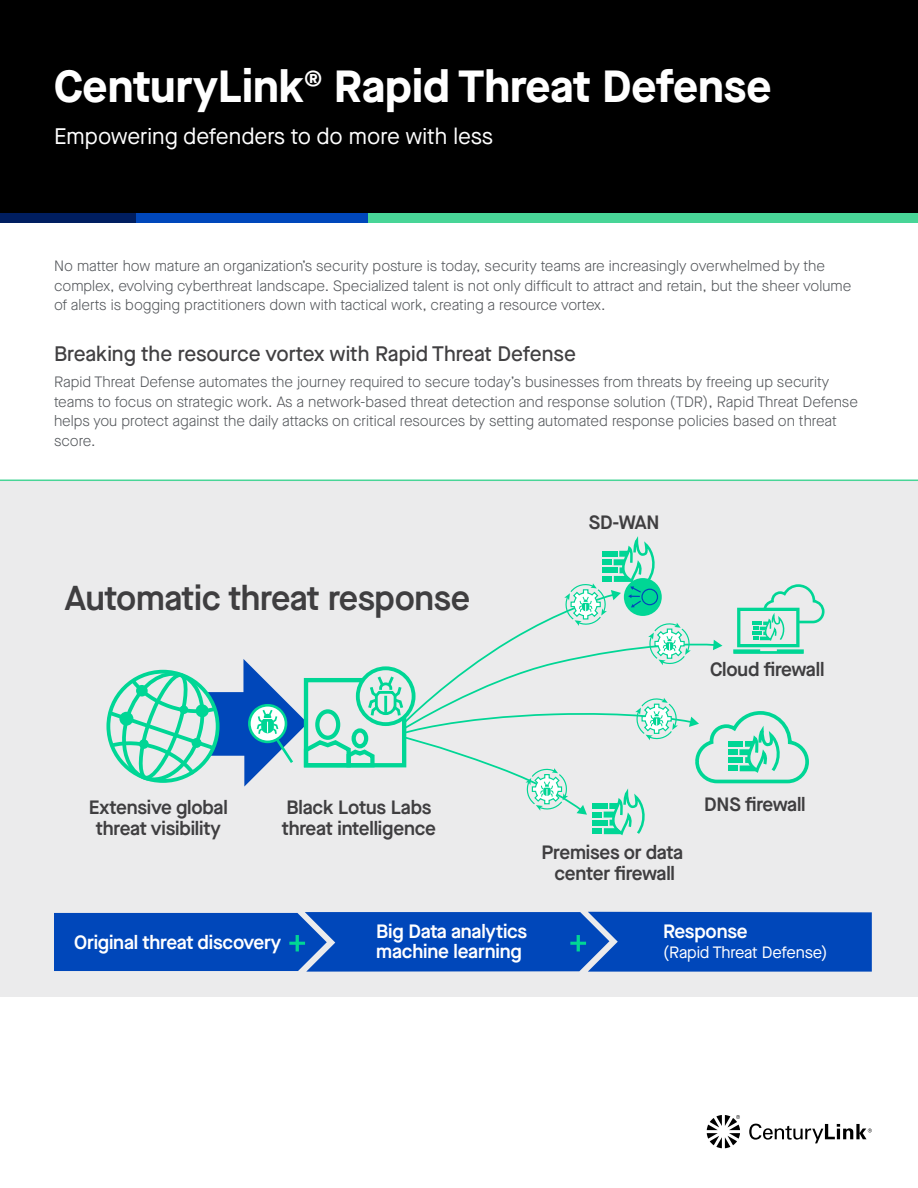
<style>
.page{position:relative;width:918px;height:1188px;background:#fff}
.page>*{position:absolute;margin:0;border:0;box-sizing:border-box;transform-origin:0 0}
.t1{font:700 45px "Maison Neue";color:#fff}
.t2{font:600 34.5px "Maison Neue";letter-spacing:-.01em;color:#3f3e40}
.Title_-_Sub{font:22.5px "Maison Neue";color:#fff}
.Heading_-_1_column{font:500 21px "Maison Neue";color:#414042}
.t3{font:600 19.35px/20.5px "Maison Neue";letter-spacing:-.01em;color:#3f3e40;text-align:center}
.t4{font:600 19.35px/20.5px "Maison Neue";letter-spacing:-.01em;color:#fff}
.t5{font:16.5px "Maison Neue";letter-spacing:-.01em;color:#fff}
.Body_-_1_Column{font:300 15px/19.5px "Maison Neue";color:#53565a}
</style>
<div class="page">
<div style="left:0;top:0;width:918px;height:222px;background:#000"></div>
<div style="left:367px;top:213px;width:551px;height:9px;background:#48d597"></div>
<div style="left:0;top:213px;width:136px;height:9px;background:#001e60"></div>
<div style="left:136px;top:213px;width:231px;height:9px;background:#0047bb"></div>
<svg style="left:707px;top:1115px;width:33px;height:33px"></svg>
<svg style="left:749px;top:1123px;width:123px;height:20px"></svg>
<div style="left:0;top:480px;width:918px;height:517px;background:#ebebec"></div>
<svg style="left:106px;top:536px;width:719px;height:300px"></svg>
<div style="left:54px;top:912px;width:818px;height:60px;background:#0047ba"></div>
<hr style="left:0;top:480px;width:918px;height:1px;background:#48d597">
<p class="t1" style="left:54px;top:55px;width:719px">CenturyLink<sup>®</sup> Rapid Threat Defense</p>
<p class="Title_-_Sub" style="left:54px;top:122px;width:441px">Empowering defenders to do more with less</p>
<p class="Body_-_1_Column" style="left:54px;top:256px;width:799px">No matter how mature an organization’s security posture is today, security teams are increasingly overwhelmed by the complex, evolving cyberthreat landscape. Specialized talent is not only difficult to attract and retain, but the sheer volume of alerts is bogging practitioners down with tactical work, creating a resource vortex.</p>
<p class="Heading_-_1_column" style="left:54px;top:339px;width:524px">Breaking the resource vortex with Rapid Threat Defense</p>
<p class="Body_-_1_Column" style="left:54px;top:372px;width:806px">Rapid Threat Defense automates the journey required to secure today’s businesses from threats by freeing up security teams to focus on strategic work. As a network-based threat detection and response solution (TDR), Rapid Threat Defense helps you protect against the daily attacks on critical resources by setting automated response policies based on threat score.</p>
<p class="t2" style="left:65px;top:574px;width:407px">Automatic threat response</p>
<p class="t3" style="left:89px;top:797px;width:140px">Extensive global threat visibility</p>
<p class="t3" style="left:282px;top:797px;width:156px;text-align:left">Black Lotus Labs threat intelligence</p>
<p class="t3" style="left:589px;top:512px;width:72px">SD-WAN</p>
<p class="t3" style="left:710px;top:659px;width:116px">Cloud firewall</p>
<p class="t3" style="left:542px;top:842px;width:143px">Premises or data center firewall</p>
<p class="t3" style="left:704px;top:793px;width:103px">DNS firewall</p>
<p class="t4" style="left:74px;top:931px;width:209px">Original threat discovery</p>
<p class="t4" style="left:376px;top:920px;width:152px">Big Data analytics machine learning</p>
<p class="t4" style="left:663px;top:920px;width:86px">Response</p>
<p class="t5" style="left:663px;top:941px;width:166px">(Rapid Threat Defense)</p>
</div>
